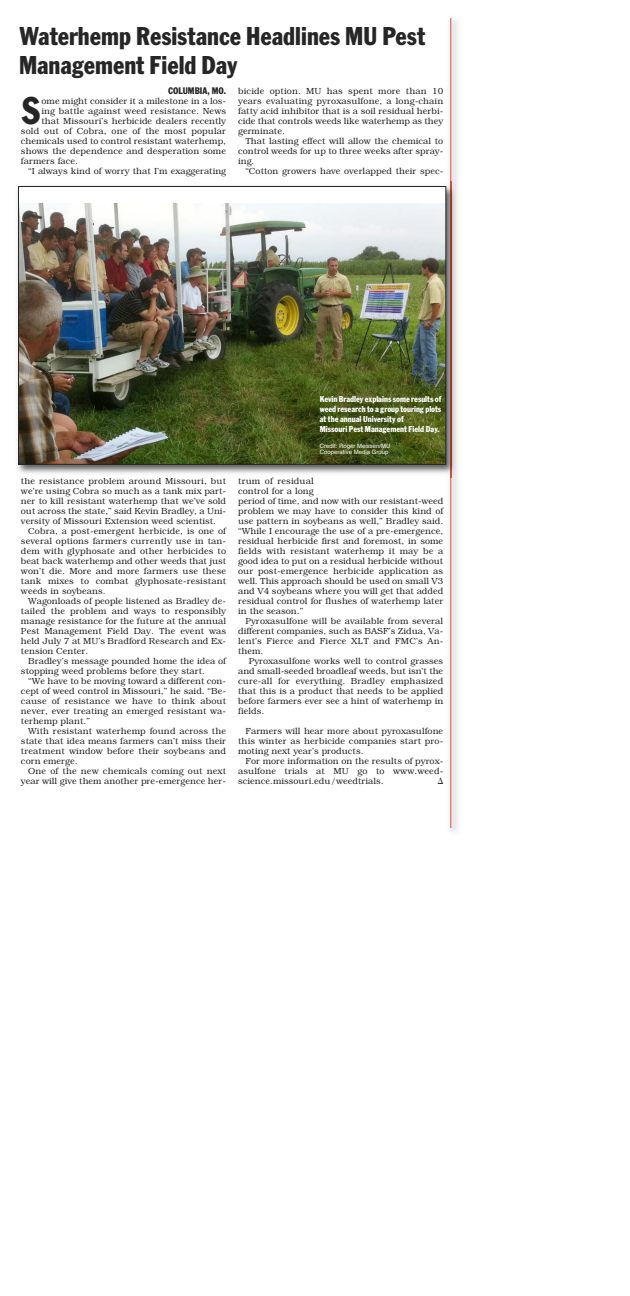
<style>
.page{position:relative;width:630px;height:1296px;background:#fff}
.page>*{position:absolute;margin:0;border:0;box-sizing:border-box;transform-origin:0 0}
.t1{font:condensed 40.3px "Franklin Got T";color:#272627}
.t2{font:condensed 27px/29px "Franklin Got T";color:#272627}
.t3{font:condensed 10px "Franklin Got T";color:#272627}
.t4{font:300 9px/10px "Bookman";color:#272627;text-align:justify}
.t5{font:condensed 9px/10px "Franklin Got T";color:#fff}
.t6{font:6px/6px "Helvetica";color:#fff}
</style>
<div class="page">
<img style="left:450px;top:18px;width:8px;height:814px">
<hr style="left:450px;top:18px;width:1px;height:810px;background:#d2513e">
<img style="left:17px;top:182px;width:441px;height:296px">
<img style="left:450px;top:182px;width:1px;height:296px">
<div style="left:18px;top:186px;width:428px;height:278px;background:#fff"></div>
<img style="left:20px;top:203px;width:424px;height:260px">
<div style="left:18px;top:186px;width:428px;height:279px;border:1px solid #272627"></div>
<h2 class="t2" style="left:19px;top:21px;width:408px">Waterhemp Resistance Headlines MU Pest<br>Management Field Day</h2>
<p class="t3" style="left:168px;top:85px;width:60px">COLUMBIA, MO.</p>
<h1 class="t1" style="left:21px;top:87px;width:21px">S</h1>
<p class="t4" style="left:42px;top:96px;width:186px">ome might consider it a milestone in a los-</p>
<p class="t4" style="left:42px;top:106px;width:186px">ing battle against weed resistance. News</p>
<p class="t4" style="left:42px;top:116px;width:186px">that Missouri’s herbicide dealers recently</p>
<p class="t4" style="left:21px;top:126px;width:207px">sold out of Cobra, one of the most popular</p>
<p class="t4" style="left:21px;top:136px;width:207px">chemicals used to control resistant waterhemp,</p>
<p class="t4" style="left:21px;top:146px;width:207px">shows the dependence and desperation some</p>
<p class="t4" style="left:21px;top:156px;width:59px">farmers face.</p>
<p class="t4" style="left:28px;top:166px;width:199px">“I always kind of worry that I’m exaggerating</p>
<p class="t4" style="left:238px;top:86px;width:207px">bicide option. MU has spent more than 10 years evaluating pyroxasulfone, a long-chain fatty acid inhibitor that is a soil residual herbi&shy;cide that controls weeds like waterhemp as they germinate.</p>
<p class="t4" style="left:238px;top:136px;width:207px;text-indent:7px">That lasting effect will allow the chemical to control weeds for up to three weeks after spray&shy;ing.</p>
<p class="t4" style="left:245px;top:166px;width:199px">“Cotton growers have overlapped their spec-</p>
<p class="t4" style="left:21px;top:476px;width:207px">the resistance problem around Missouri, but we’re using Cobra so much as a tank mix part&shy;ner to kill resistant waterhemp that we’ve sold out across the state,” said Kevin Bradley, a Uni&shy;versity of Missouri Extension weed scientist.</p>
<p class="t4" style="left:21px;top:526px;width:207px;text-indent:7px">Cobra, a post-emergent herbicide, is one of several options farmers currently use in tan&shy;dem with glyphosate and other herbicides to beat back waterhemp and other weeds that just won’t die. More and more farmers use these tank mixes to combat glyphosate-resistant weeds in soybeans.</p>
<p class="t4" style="left:21px;top:596px;width:207px;text-indent:7px">Wagonloads of people listened as Bradley de&shy;tailed the problem and ways to responsibly manage resistance for the future at the annual Pest Management Field Day. The event was held July 7 at MU’s Bradford Research and Ex&shy;tension Center.</p>
<p class="t4" style="left:21px;top:656px;width:207px;text-indent:7px">Bradley’s message pounded home the idea of stopping weed problems before they start.</p>
<p class="t4" style="left:21px;top:676px;width:207px;text-indent:7px">“We have to be moving toward a different con&shy;cept of weed control in Missouri,” he said. “Be&shy;cause of resistance we have to think about never, ever treating an emerged resistant wa&shy;terhemp plant.”</p>
<p class="t4" style="left:21px;top:726px;width:207px;text-indent:7px">With resistant waterhemp found across the state that idea means farmers can’t miss their treatment window before their soybeans and corn emerge.</p>
<p class="t4" style="left:21px;top:766px;width:207px;text-align:right">One of the new chemicals coming out next year will give them another pre-emergence her-</p>
<p class="t5" style="left:320px;top:394px;width:123px">Kevin Bradley explains some results of weed research to a group touring plots at the annual University of<br>Missouri Pest Management Field Day.</p>
<p class="t6" style="left:320px;top:443px;width:72px">Credit: Roger Meissen/MU<br>Cooperative Media Group</p>
<p class="t4" style="left:238px;top:476px;width:207px;text-align:left">trum of residual<br>control for a long<br>period of time, and now with our resistant-weed problem we may have to consider this kind of use pattern in soybeans as well,” Bradley said. “While I encourage the use of a pre-emergence, residual herbicide first and foremost, in some fields with resistant waterhemp it may be a good idea to put on a residual herbicide without our post-emergence herbicide application as well. This approach should be used on small V3 and V4 soybeans where you will get that added residual control for flushes of waterhemp later in the season.”</p>
<p class="t4" style="left:238px;top:616px;width:207px;text-indent:7px">Pyroxasulfone will be available from several different companies, such as BASF’s Zidua, Va&shy;lent’s Fierce and Fierce XLT and FMC’s An&shy;them.</p>
<p class="t4" style="left:238px;top:656px;width:207px;text-indent:11px">Pyroxasulfone works well to control grasses and small-seeded broadleaf weeds, but isn’t the cure-all for everything. Bradley emphasized that this is a product that needs to be applied before farmers ever see a hint of waterhemp in fields.</p>
<p class="t4" style="left:238px;top:726px;width:207px;text-indent:7px">Farmers will hear more about pyroxasulfone this winter as herbicide companies start pro&shy;moting next year’s products.</p>
<p class="t4" style="left:238px;top:756px;width:207px;text-indent:7px">For more information on the results of pyrox&shy;asulfone trials at MU go to www.weed&shy;science.missouri.edu/weedtrials.</p>
<p class="t4" style="left:438px;top:776px;width:7px">∆</p>
</div>
